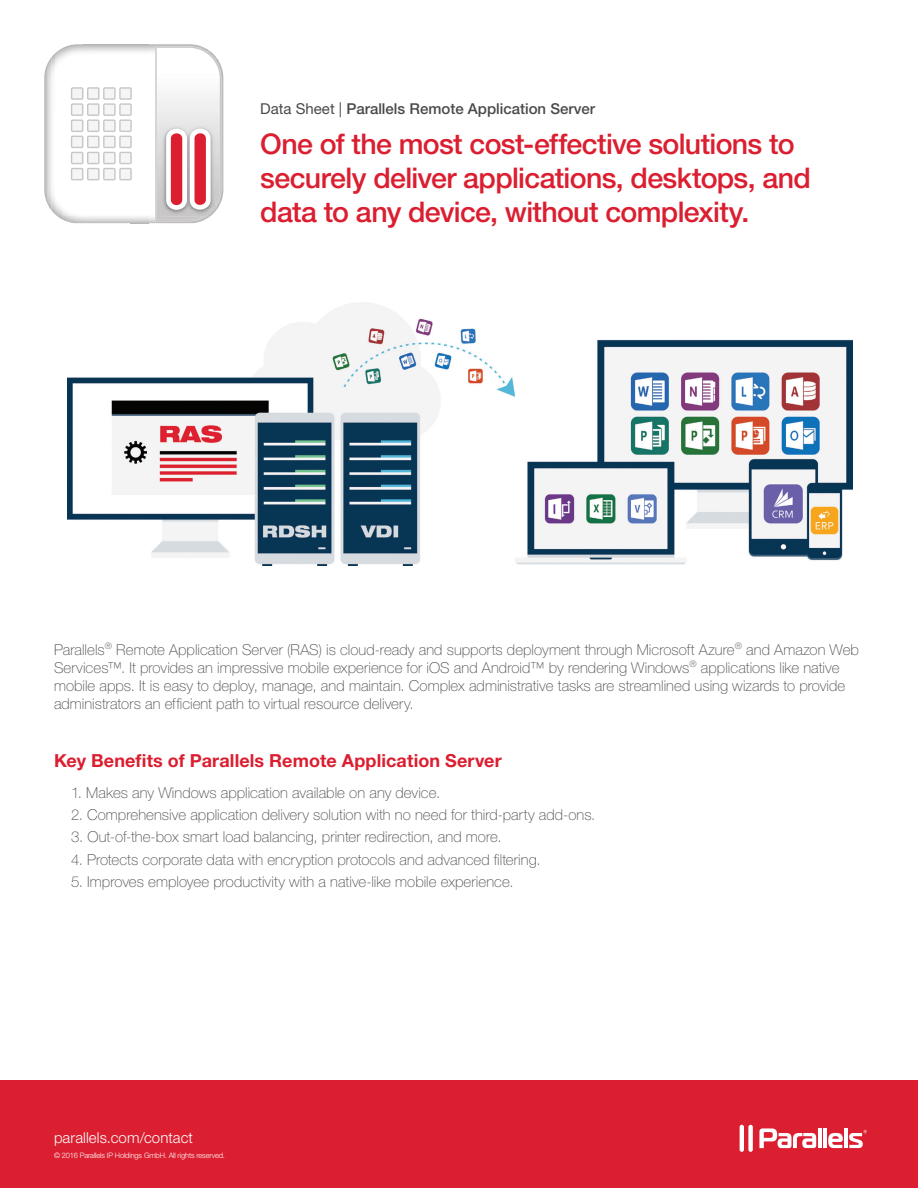
<style>
.page{position:relative;width:918px;height:1188px;background:#fff}
.page>*{position:absolute;margin:0;border:0;box-sizing:border-box;transform-origin:0 0}
.t1{font:500 28.5px/34.2px "Helvetica Neue LT Std";letter-spacing:-.025em;color:#db1e30}
.t2{font:700 18px "Helvetica Neue LT Std";letter-spacing:.005em;color:#db1e30}
.t3{font:100 15px/18px "Helvetica Neue LT Std";letter-spacing:.005em;color:#494a4a}
.t4{font:500 15px "Helvetica Neue LT Std";color:#494a4a}
.t5{font:300 15px "Helvetica Neue LT Std";letter-spacing:.005em;color:#fff}
.t6{font:300 7.5px "Helvetica Neue LT Std";letter-spacing:-.02em;color:#fff}
.s1{font-weight:400}
</style>
<div class="page">
<img style="left:62px;top:44px;width:93px;height:179px">
<img style="left:155px;top:44px;width:45px;height:2px">
<img style="left:55px;top:48px;width:7px;height:171px">
<img style="left:51px;top:53px;width:4px;height:161px">
<img style="left:48px;top:58px;width:3px;height:152px">
<img style="left:44px;top:63px;width:4px;height:135px">
<img style="left:222px;top:69px;width:1px;height:129px">
<svg style="left:45px;top:198px;width:3px;height:7px"></svg>
<img style="left:155px;top:222px;width:43px;height:1px">
<svg style="left:71px;top:87px;width:61px;height:93px"></svg>
<svg style="left:155px;top:46px;width:67px;height:176px"></svg>
<div style="left:0;top:1080px;width:918px;height:108px;background:#db1e30"></div>
<hr style="left:740px;top:1125px;width:4px;height:27px;background:#fff;border-radius:2px">
<div style="left:748px;top:1125px;width:5px;height:27px;background:#fff;border-radius:2px"></div>
<svg style="left:828px;top:1133px;width:15px;height:15px"></svg>
<hr style="left:844px;top:1128px;width:4px;height:20px;background:#fff">
<hr style="left:823px;top:1128px;width:4px;height:20px;background:#fff">
<hr style="left:818px;top:1128px;width:4px;height:20px;background:#fff">
<svg style="left:759px;top:1128px;width:57px;height:20px"></svg>
<svg style="left:849px;top:1130px;width:18px;height:18px"></svg>
<img style="left:68px;top:302px;width:784px;height:264px">
<p class="t4" style="left:260px;top:99px;width:336px"><span class="s1">Data Sheet |</span> Parallels Remote Application Server</p>
<p class="t1" style="left:260px;top:126px;width:552px">One of the most cost-effective solutions to securely deliver applications, desktops, and data to any device, without complexity.</p>
<p class="t3" style="left:54px;top:641px;width:806px">Parallels<sup>®</sup> Remote Application Server (RAS) is cloud-ready and supports deployment through Microsoft Azure<sup>®</sup> and Amazon Web Services™. It provides an impressive mobile experience for iOS and Android™ by rendering Windows<sup>®</sup> applications like native mobile apps. It is easy to deploy, manage, and maintain. Complex administrative tasks are streamlined using wizards to provide administrators an efficient path to virtual resource delivery.</p>
<p class="t2" style="left:54px;top:750px;width:449px">Key Benefits of Parallels Remote Application Server</p>
<p class="t3" style="left:71px;top:784px;width:371px">1. Makes any Windows application available on any device.</p>
<p class="t3" style="left:71px;top:806px;width:526px">2. Comprehensive application delivery solution with no need for third-party add-ons.</p>
<p class="t3" style="left:71px;top:828px;width:432px">3. Out-of-the-box smart load balancing, printer redirection, and more.</p>
<p class="t3" style="left:71px;top:850px;width:471px">4. Protects corporate data with encryption protocols and advanced filtering.</p>
<p class="t3" style="left:71px;top:873px;width:444px">5. Improves employee productivity with a native-like mobile experience.</p>
<p class="t5" style="left:54px;top:1128px;width:141px">parallels.com/contact</p>
<p class="t6" style="left:54px;top:1150px;width:173px">© 2016 Parallels IP Holdings GmbH. All rights reserved.</p>
</div>
